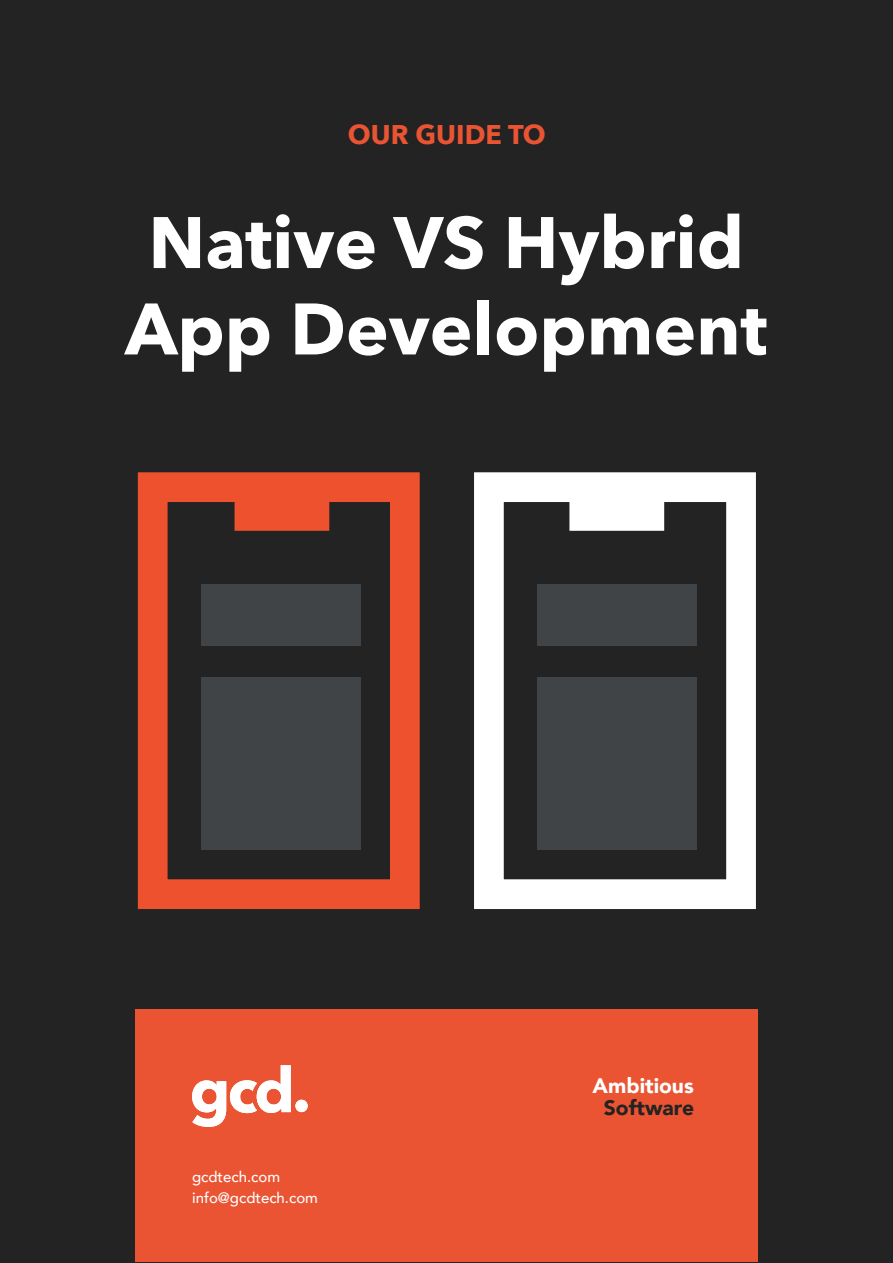
<style>
.page{position:relative;width:893px;height:1263px;background:#232323}
.page>*{position:absolute;margin:0;border:0;box-sizing:border-box;transform-origin:0 0}
.t1{font:700 72px/86.4px "Avenir Next";color:#fff;text-align:center}
.t2{font:700 27px "Avenir Next";color:#ea5432}
.t3{font:900 21px "Avenir";color:#fff}
.t4{font:900 21px "Avenir";color:#232323}
.t5{font:500 15px/21px "Avenir";color:#fff}
</style>
<div class="page">
<div style="left:135px;top:1009px;width:622px;height:253px;background:#ea5432"></div>
<svg style="left:192px;top:1065px;width:116px;height:62px"></svg>
<div style="left:201px;top:584px;width:160px;height:62px;background:#404446"></div>
<div style="left:538px;top:584px;width:159px;height:62px;background:#404446"></div>
<div style="left:201px;top:677px;width:160px;height:173px;background:#404446"></div>
<div style="left:538px;top:677px;width:159px;height:173px;background:#404446"></div>
<div style="left:235px;top:501px;width:94px;height:30px;background:#ee512e"></div>
<div style="left:569px;top:501px;width:95px;height:30px;background:#fff"></div>
<div style="left:138px;top:472px;width:282px;height:437px;border:30px solid #ee512e"></div>
<div style="left:474px;top:472px;width:282px;height:437px;border:30px solid #fff"></div>
<p class="t2" style="left:348px;top:111px;width:200px">OUR GUIDE TO</p>
<p class="t1" style="left:125px;top:199px;width:644px">Native VS Hybrid<br>App Development</p>
<p class="t5" style="left:192px;top:1166px;width:127px">gcdtech.com info@gcdtech.com</p>
<p class="t3" style="left:593px;top:1067px;width:103px">Ambitious</p>
<p class="t4" style="left:604px;top:1090px;width:92px">Software</p>
</div>
